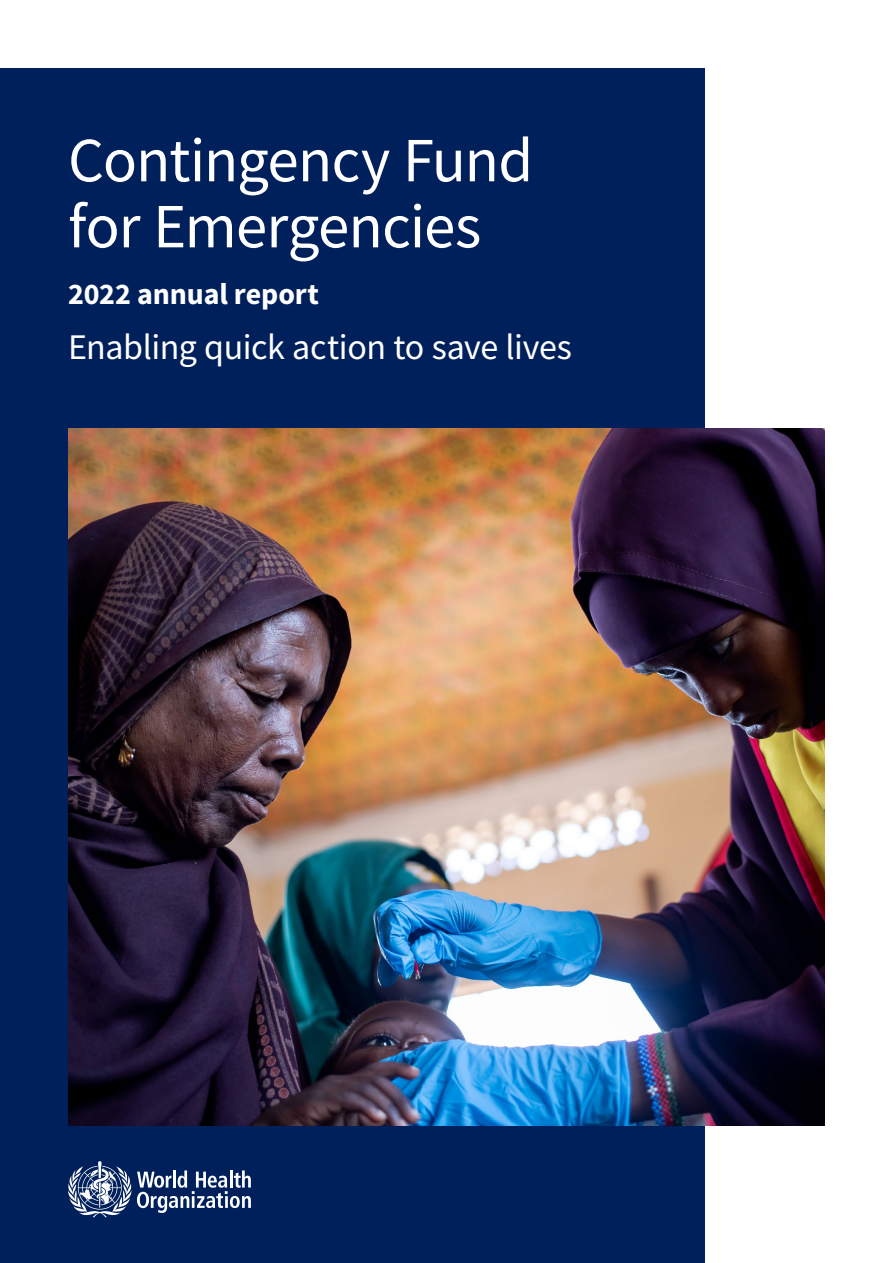
<style>
.page{position:relative;width:893px;height:1263px;background:#fff}
.page>*{position:absolute;margin:0;border:0;box-sizing:border-box;transform-origin:0 0}
.t1{font:63px/66px "Source Sans Pro";letter-spacing:-.015em;color:#fff}
.t2{font:36px "Source Sans Pro";letter-spacing:-.015em;color:#fff}
.t3{font:700 30px "Source Sans Pro";letter-spacing:-.005em;color:#fff}
</style>
<div class="page">
<img style="left:705px;top:428px;width:120px;height:698px">
<img style="left:0;top:68px;width:705px;height:1195px">
<svg style="left:67px;top:1161px;width:184px;height:56px"></svg>
<h1 class="t1" style="left:68px;top:127px;width:467px">Contingency Fund for Emergencies</h1>
<p class="t3" style="left:68px;top:273px;width:253px">2022 annual report</p>
<p class="t2" style="left:68px;top:324px;width:505px">Enabling quick action to save lives</p>
</div>
